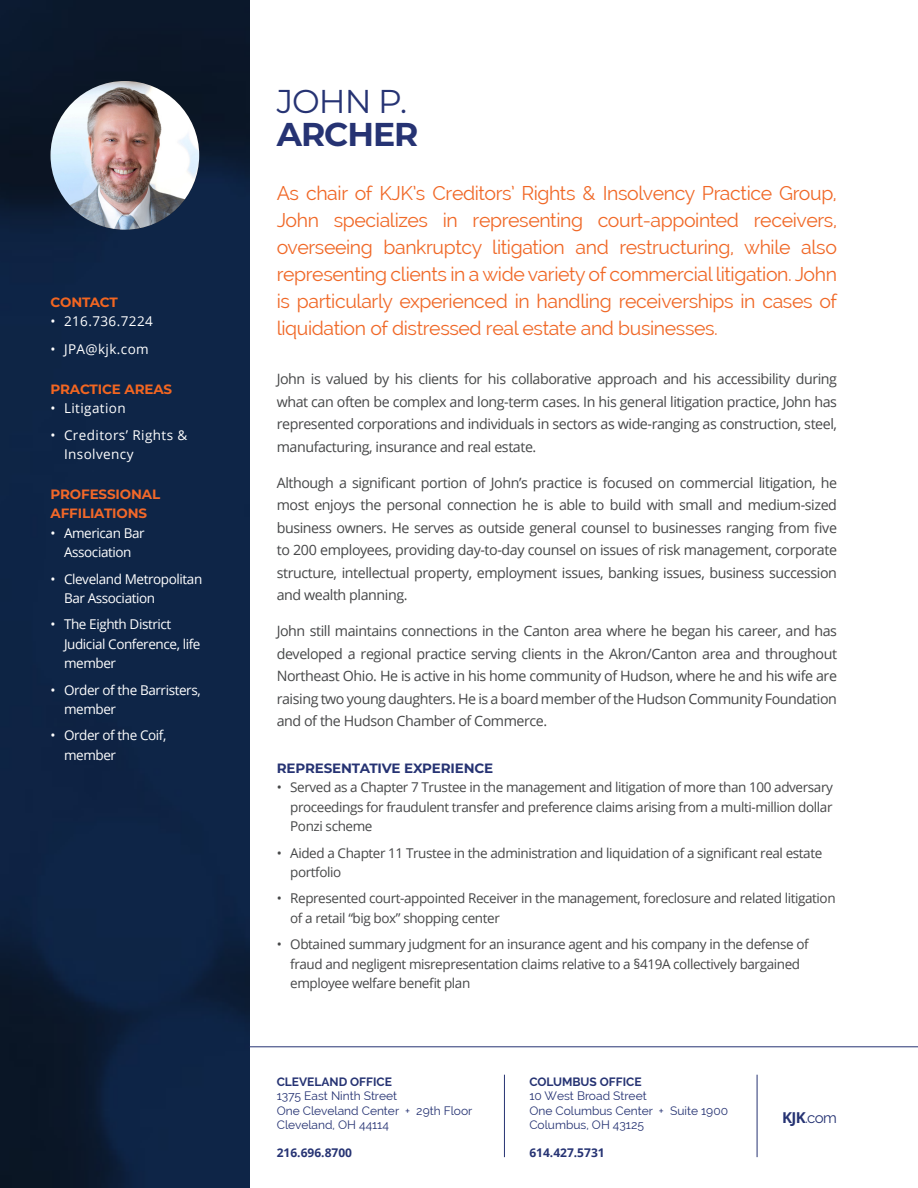
<style>
.page{position:relative;width:918px;height:1188px;background:#fff}
.page>*{position:absolute;margin:0;border:0;box-sizing:border-box;transform-origin:0 0}
.t1{font:33px "Montserrat";color:#263373}
.t2{font:700 33px "Montserrat";letter-spacing:-.03em;color:#263373}
.Page_Title_Big_Black{font:19.5px/27px "Raleway";letter-spacing:-.02em;color:#f06827;text-align:justify}
.t3{font:15px "Raleway";color:#263373}
.t4{font:14.25px/22.5px "Open Sans";letter-spacing:-.03em;color:#464748;text-align:justify}
.t5{font:13.5px/19.5px "Open Sans";letter-spacing:-.03em;color:#464748}
.t6{font:13.5px/19.5px "Open Sans";letter-spacing:-.03em;color:#fff}
.t7{font:13.5px/19.5px "Open Sans";letter-spacing:.03em;color:#fff}
.Page_Title_Big_Black-2{font:700 13.5px "Montserrat";letter-spacing:-.01em;color:#263373}
.Page_Title_Big_Black-3{font:700 13.5px/19.5px "Montserrat";letter-spacing:-.01em;color:#f26829}
.Page_Title_Big_Black-4{font:700 13.5px "Montserrat";letter-spacing:-.01em;color:#f36621}
.t8{font:12px "Raleway";color:#263373}
.t9{font:700 12px "Raleway";color:#263373}
.t10{font:700 12px "Open Sans";color:#263373}
.s1{font-family:"Open Sans";font-weight:700}
</style>
<div class="page">
<img style="left:0;top:0;width:250px;height:1188px">
<hr style="left:250px;top:1046px;width:668px;height:1px;background:#263373">
<hr style="left:504px;top:1075px;width:1px;height:82px;background:#263373">
<hr style="left:757px;top:1075px;width:1px;height:82px;background:#263373">
<img style="left:51px;top:81px;width:148px;height:149px;border-radius:74px">
<p class="Page_Title_Big_Black-4" style="left:51px;top:292px;width:69px">CONTACT</p>
<p class="t7" style="left:51px;top:311px;width:104px">• 216.736.7224</p>
<p class="t7" style="left:51px;top:339px;width:100px">• JPA@kjk.com</p>
<p class="Page_Title_Big_Black-4" style="left:51px;top:379px;width:123px">PRACTICE AREAS</p>
<p class="t7" style="left:51px;top:398px;width:77px">• Litigation</p>
<p class="t7" style="left:64px;top:425px;width:125px;text-indent:-14px">• Creditors’ Rights &amp;<br>Insolvency</p>
<p class="Page_Title_Big_Black-3" style="left:51px;top:484px;width:111px">PROFESSIONAL<br>AFFILIATIONS</p>
<p class="t6" style="left:51px;top:523px;width:96px;text-align:center">• American Bar<br>Association</p>
<p class="t6" style="left:64px;top:569px;width:140px;text-indent:-14px">• Cleveland Metropolitan<br>Bar Association</p>
<p class="t6" style="left:64px;top:614px;width:138px;text-indent:-14px">• The Eighth District<br>Judicial Conference, life member</p>
<p class="t6" style="left:64px;top:680px;width:138px;text-indent:-14px">• Order of the Barristers, member</p>
<p class="t6" style="left:64px;top:725px;width:104px;text-indent:-14px">• Order of the Coif, member</p>
<p class="t1" style="left:277px;top:79px;width:132px">JOHN P.</p>
<p class="t2" style="left:277px;top:110px;width:143px">ARCHER</p>
<p class="Page_Title_Big_Black" style="left:277px;top:180px;width:562px">As chair of KJK’s Creditors’ Rights &amp; Insolvency Practice Group, John specializes in representing court-appointed receivers, overseeing bankruptcy litigation and restructuring, while also representing clients in a wide variety of commercial litigation. John is particularly experienced in handling receiverships in cases of liquidation of distressed real estate and businesses.</p>
<p class="t4" style="left:277px;top:368px;width:562px">John is valued by his clients for his collaborative approach and his accessibility during what can often be complex and long-term cases. In his general litigation practice, John has represented corporations and individuals in sectors as wide-ranging as construction, steel, manufacturing, insurance and real estate.</p>
<p class="t4" style="left:277px;top:471px;width:562px">Although a significant portion of John’s practice is focused on commercial litigation, he most enjoys the personal connection he is able to build with small and medium-sized business owners. He serves as outside general counsel to businesses ranging from five to 200 employees, providing day-to-day counsel on issues of risk management, corporate structure, intellectual property, employment issues, banking issues, business succession and wealth planning.</p>
<p class="t4" style="left:277px;top:620px;width:562px">John still maintains connections in the Canton area where he began his career, and has developed a regional practice serving clients in the Akron/Canton area and throughout Northeast Ohio. He is active in his home community of Hudson, where he and his wife are raising two young daughters. He is a board member of the Hudson Community Foundation and of the Hudson Chamber of Commerce.</p>
<p class="Page_Title_Big_Black-2" style="left:277px;top:758px;width:218px">REPRESENTATIVE EXPERIENCE</p>
<p class="t5" style="left:290px;top:777px;width:544px;text-align:justify;text-indent:-14px">• Served as a Chapter 7 Trustee in the management and litigation of more than 100 adversary proceedings for fraudulent transfer and preference claims arising from a multi-million dollar Ponzi scheme</p>
<p class="t5" style="left:290px;top:843px;width:534px;text-indent:-14px">• Aided a Chapter 11 Trustee in the administration and liquidation of a significant real estate portfolio</p>
<p class="t5" style="left:290px;top:888px;width:547px;text-indent:-14px">• Represented court-appointed Receiver in the management, foreclosure and related litigation of a retail “big box” shopping center</p>
<p class="t5" style="left:290px;top:934px;width:520px;text-indent:-14px">• Obtained summary judgment for an insurance agent and his company in the defense of fraud and negligent misrepresentation claims relative to a §419A collectively bargained employee welfare benefit plan</p>
<p class="t9" style="left:277px;top:1075px;width:117px">CLEVELAND OFFICE</p>
<p class="t8" style="left:277px;top:1089px;width:122px">1375 East Ninth Street</p>
<p class="t8" style="left:277px;top:1104px;width:197px">One Cleveland Center + 29th Floor</p>
<p class="t8" style="left:277px;top:1118px;width:114px">Cleveland, OH 44114</p>
<p class="t10" style="left:277px;top:1144px;width:77px">216.696.8700</p>
<p class="t9" style="left:529px;top:1075px;width:114px">COLUMBUS OFFICE</p>
<p class="t8" style="left:529px;top:1089px;width:119px">10 West Broad Street</p>
<p class="t8" style="left:529px;top:1104px;width:200px">One Columbus Center + Suite 1900</p>
<p class="t8" style="left:529px;top:1118px;width:116px">Columbus, OH 43125</p>
<p class="t10" style="left:529px;top:1144px;width:77px">614.427.5731</p>
<p class="t3" style="left:782px;top:1109px;width:56px"><span class="s1">KJK</span>.com</p>
</div>
